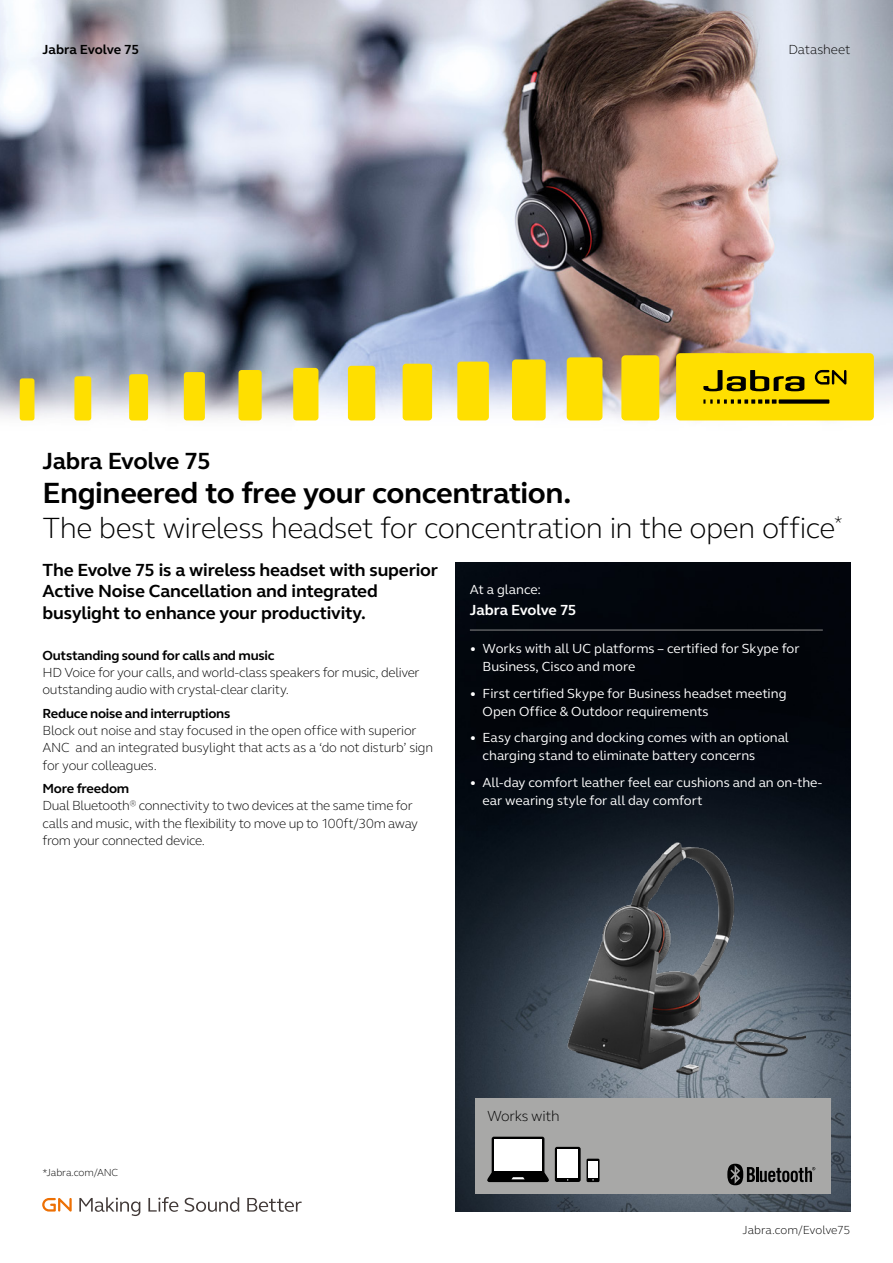
<style>
.page{position:relative;width:893px;height:1263px;background:#fff}
.page>*{position:absolute;margin:0;border:0;box-sizing:border-box;transform-origin:0 0}
.t1{font:300 30px/34.5px "FS Elliot Pro";letter-spacing:-.02em;color:#000}
.t2{font:700 24px "FS Elliot Pro";letter-spacing:-.025em;color:#000}
.t3{font:700 18px/21.6px "FS Elliot Pro";letter-spacing:-.01em;color:#000}
.t4{font:700 15px "FS Elliot Pro";letter-spacing:-.015em;color:#fff}
.t5{font:300 15px "FS Elliot Pro";letter-spacing:-.02em;color:#000}
.t6{font:300 13.5px/17.2px "FS Elliot Pro";letter-spacing:-.02em;color:#000}
.t7{font:13.5px/18px "FS Elliot Pro";color:#fff}
.t8{font:700 13.5px "FS Elliot Pro";letter-spacing:-.02em;color:#000}
.t9{font:300 12px "FS Elliot Pro";letter-spacing:-.015em;color:#000}
.t10{font:300 10.5px "FS Elliot Pro";letter-spacing:-.015em;color:#000}
.s1{font-weight:700}
</style>
<div class="page">
<img style="left:0;top:0;width:893px;height:1213px">
<img style="left:455px;top:562px;width:395px;height:650px">
<hr style="left:470px;top:630px;width:353px;height:1px;background:#878787">
<svg style="left:42px;top:1198px;width:30px;height:13px"></svg>
<svg style="left:79px;top:1197px;width:61px;height:19px"></svg>
<svg style="left:148px;top:1197px;width:30px;height:15px"></svg>
<svg style="left:185px;top:1197px;width:54px;height:15px"></svg>
<svg style="left:247px;top:1198px;width:55px;height:14px"></svg>
<div style="left:20px;top:378px;width:14px;height:42px;background:#ffdf00;border-radius:3px"></div>
<div style="left:74px;top:376px;width:17px;height:44px;background:#ffdf00;border-radius:3px"></div>
<div style="left:129px;top:374px;width:19px;height:46px;background:#ffdf00;border-radius:3px"></div>
<div style="left:184px;top:372px;width:21px;height:48px;background:#ffdf00;border-radius:3px"></div>
<div style="left:239px;top:370px;width:23px;height:50px;background:#ffdf00;border-radius:3px"></div>
<div style="left:293px;top:368px;width:25px;height:52px;background:#ffdf00;border-radius:3px"></div>
<div style="left:348px;top:366px;width:27px;height:54px;background:#ffdf00;border-radius:3px"></div>
<div style="left:403px;top:364px;width:29px;height:56px;background:#ffdf00;border-radius:4px"></div>
<div style="left:457px;top:362px;width:32px;height:58px;background:#ffdf00;border-radius:4px"></div>
<div style="left:512px;top:359px;width:34px;height:61px;background:#ffdf00;border-radius:4px"></div>
<div style="left:567px;top:357px;width:35px;height:63px;background:#ffdf00;border-radius:4px"></div>
<div style="left:621px;top:355px;width:38px;height:65px;background:#ffdf00;border-radius:4px"></div>
<div style="left:676px;top:353px;width:198px;height:67px;background:#ffdf00;border-radius:4px"></div>
<svg style="left:703px;top:370px;width:101px;height:21px"></svg>
<svg style="left:703px;top:399px;width:73px;height:5px"></svg>
<div style="left:779px;top:399px;width:50px;height:5px;background:#000"></div>
<svg style="left:815px;top:370px;width:31px;height:15px"></svg>
<img style="left:500px;top:831px;width:305px;height:246px">
<div style="left:475px;top:1098px;width:356px;height:96px;background:#a8a8a7"></div>
<svg style="left:587px;top:1159px;width:12px;height:23px"></svg>
<div style="left:588px;top:1162px;width:10px;height:16px;background:#fff"></div>
<div style="left:492px;top:1137px;width:52px;height:38px;background:#000;border-radius:2px"></div>
<div style="left:494px;top:1139px;width:48px;height:32px;background:#fff"></div>
<svg style="left:487px;top:1172px;width:62px;height:10px"></svg>
<svg style="left:555px;top:1147px;width:26px;height:35px"></svg>
<div style="left:558px;top:1150px;width:20px;height:28px;background:#fff"></div>
<svg style="left:727px;top:1164px;width:88px;height:21px"></svg>
<p class="t8" style="left:43px;top:40px;width:98px">Jabra Evolve 75</p>
<p class="t6" style="left:788px;top:40px;width:64px">Datasheet</p>
<h2 class="t2" style="left:43px;top:445px;width:170px">Jabra Evolve 75</h2>
<h1 class="t1" style="left:43px;top:475px;width:801px"><span class="s1">Engineered to free your concentration.<br></span>The best wireless headset for concentration in the open office<sup>*</sup></h1>
<h3 class="t3" style="left:43px;top:558px;width:397px">The Evolve 75 is a wireless headset with superior<br>Active Noise Cancellation and integrated busylight to enhance your productivity.</h3>
<p class="t8" style="left:43px;top:646px;width:233px">Outstanding sound for calls and music</p>
<p class="t6" style="left:43px;top:663px;width:379px">HD Voice for your calls, and world-class speakers for music, deliver outstanding audio with crystal-clear clarity.</p>
<p class="t8" style="left:43px;top:704px;width:189px">Reduce noise and interruptions</p>
<p class="t6" style="left:43px;top:721px;width:392px">Block out noise and stay focused in the open office with superior<br>ANC and an integrated busylight that acts as a ‘do not disturb’ sign for your colleagues.</p>
<p class="t6" style="left:43px;top:779px;width:377px"><span class="s1">More freedom<br></span>Dual Bluetooth<sup>®</sup> connectivity to two devices at the same time for calls and music, with the flexibility to move up to 100ft/30m away from your connected device.</p>
<p class="t7" style="left:470px;top:581px;width:73px">At a glance:</p>
<p class="t4" style="left:470px;top:600px;width:108px">Jabra Evolve 75</p>
<p class="t7" style="left:483px;top:639px;width:318px;text-indent:-13px">• Works with all UC platforms – certified for Skype for<br>Business, Cisco and more</p>
<p class="t7" style="left:483px;top:684px;width:305px;text-indent:-13px">• First certified Skype for Business headset meeting<br>Open Office &amp; Outdoor requirements</p>
<p class="t7" style="left:483px;top:728px;width:308px;text-indent:-13px">• Easy charging and docking comes with an optional charging stand to eliminate battery concerns</p>
<p class="t7" style="left:483px;top:773px;width:341px;text-indent:-13px">• All-day comfort leather feel ear cushions and an on-the&shy;ear wearing style for all day comfort</p>
<p class="t10" style="left:43px;top:1166px;width:77px">*Jabra.com/ANC</p>
<p class="t5" style="left:487px;top:1106px;width:74px">Works with</p>
<p class="t9" style="left:743px;top:1221px;width:109px">Jabra.com/Evolve75</p>
</div>
